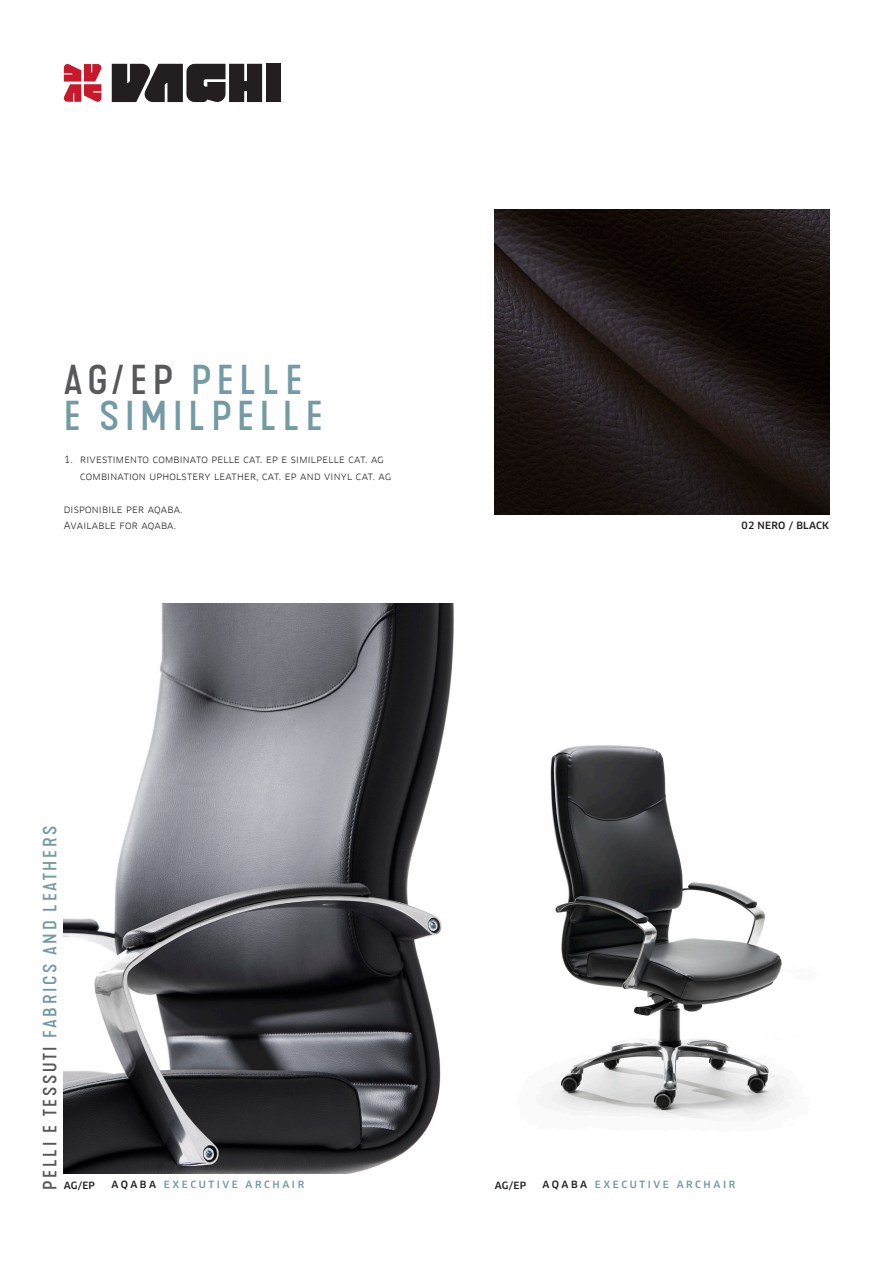
<style>
.page{position:relative;width:893px;height:1263px;background:#fff}
.page>*{position:absolute;margin:0;border:0;box-sizing:border-box;transform-origin:0 0}
.TITOLO_-_modello__80{font:500 expanded 39px/36px "Kapra Neue Pro";letter-spacing:.145em;color:#749ba4}
.t1{font:500 expanded 18px "Kapra Neue Pro";letter-spacing:.15em;color:#749ba4}
.TXT-_finiture{font:9.75px/16.5px "Clan Pro";letter-spacing:.025em;color:#231f20}
.SOTTOTITOLO__K__-_sc{font:500 9.75px "Clan Pro";letter-spacing:.26em;color:#749ba4}
.CODICI_-_finiture{font:500 9.75px "Clan Pro";letter-spacing:.025em;color:#231f20}
.s1{color:#57585a}
.s2{color:#231f20}
</style>
<div class="page">
<div style="left:266px;top:64px;width:15px;height:38px;background:#231f20"></div>
<svg style="left:112px;top:64px;width:150px;height:39px;background:#454243"></svg>
<svg style="left:63px;top:64px;width:39px;height:38px"></svg>
<img style="left:495px;top:209px;width:334px;height:306px">
<img style="left:64px;top:604px;width:390px;height:570px">
<img style="left:550px;top:745px;width:234px;height:373px">
<p class="TITOLO_-_modello__80" style="left:64px;top:363px;width:260px"><span class="s1">AG/EP</span> PELLE<br>E SIMILPELLE</p>
<p class="TXT-_finiture" style="left:80px;top:452px;width:312px;text-indent:-16px">1. rivestimento combinato pelle cat. ep e similpelle cat. ag combination upholstery leather, cat. ep and vinyl cat. ag</p>
<p class="TXT-_finiture" style="left:64px;top:501px;width:120px">disponibile per aqaba.<br>Available for aqaba.</p>
<p class="CODICI_-_finiture" style="left:741px;top:520px;width:89px">02 NERO / BLACK</p>
<h2 class="t1" style="left:39px;top:1190px;width:366px;rotate:-90deg"><span class="s1">PELLI E TESSUTI</span> FABRICS AND LEATHERS</h2>
<p class="CODICI_-_finiture" style="left:64px;top:1179px;width:33px">AG/EP</p>
<p class="SOTTOTITOLO__K__-_sc" style="left:111px;top:1179px;width:194px"><span class="s2">AQABA</span> EXECUTIVE ARCHAIR</p>
<p class="CODICI_-_finiture" style="left:495px;top:1179px;width:33px">AG/EP</p>
<p class="SOTTOTITOLO__K__-_sc" style="left:542px;top:1179px;width:194px"><span class="s2">AQABA</span> EXECUTIVE ARCHAIR</p>
</div>
